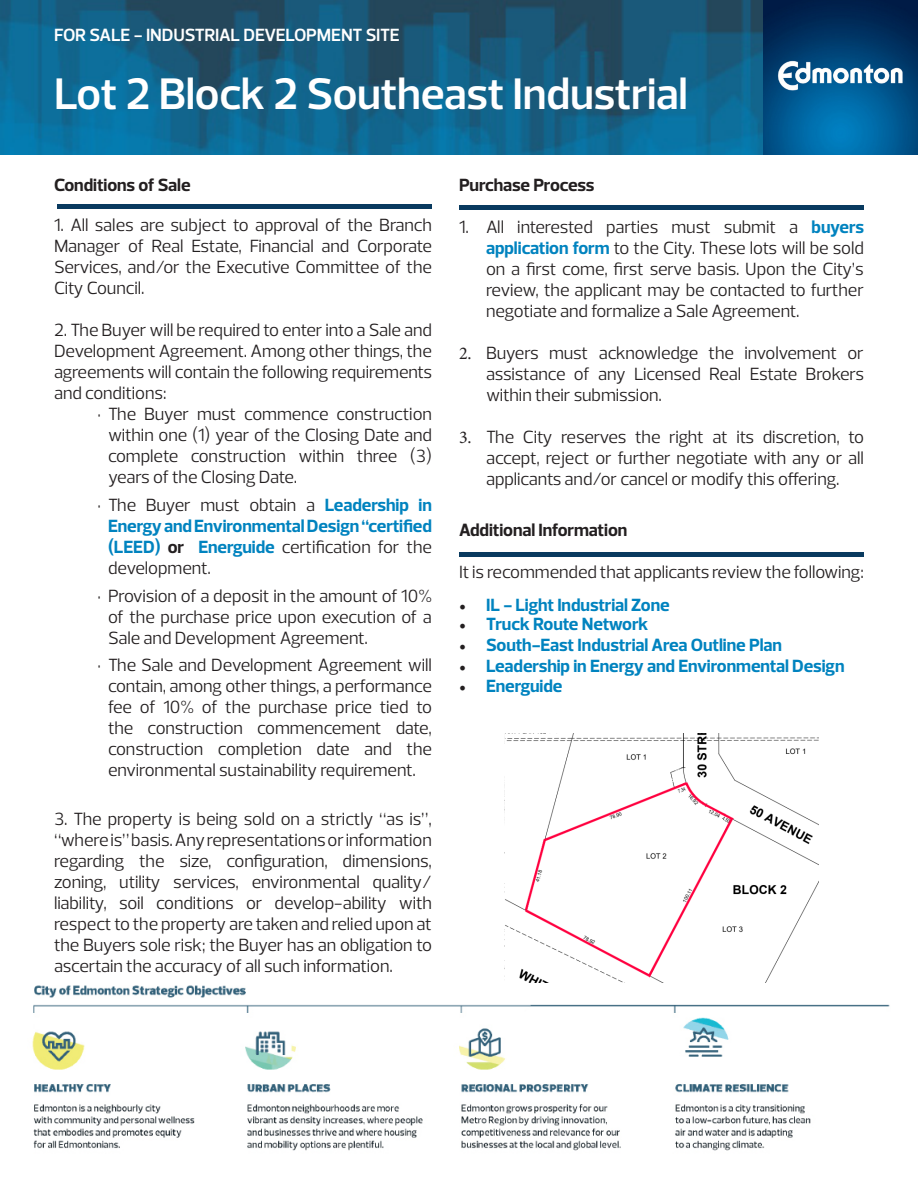
<style>
.page{position:relative;width:918px;height:1188px;background:#fff}
.page>*{position:absolute;margin:0;border:0;box-sizing:border-box;transform-origin:0 0}
.t1{font:600 45px "Prelo";letter-spacing:-.005em;color:#fff}
.t2{font:18px/21px "Prelo";letter-spacing:-.005em;color:#231f20;text-align:justify}
.t3{font:700 18px/21px "Prelo";letter-spacing:-.005em;color:#0083bf;text-align:justify}
.t4{font:600 18px "Prelo";letter-spacing:-.015em;color:#fff}
.t5{font:700 18px "Prelo";letter-spacing:-.005em;color:#231f20}
.s1{font-weight:400;color:#231f20}
.s2{color:#231f20}
.s3{font-weight:700;color:#0083bf}
.s4{font-family:"Minion Pro"}
.s5{font-family:"Minion Pro";font-weight:400;color:#231f20}
</style>
<div class="page">
<div style="left:459px;top:205px;width:405px;height:5px;background:#093a5f"></div>
<img style="left:32px;top:985px;width:858px;height:166px">
<img style="left:0;top:0;width:764px;height:154px">
<img style="left:764px;top:0;width:154px;height:154px">
<div style="left:459px;top:552px;width:405px;height:5px;background:#093a5f"></div>
<div style="left:58px;top:204px;width:374px;height:5px;background:#093a5f"></div>
<img style="left:504px;top:733px;width:315px;height:250px">
<p class="t4" style="left:54px;top:24px;width:347px">FOR SALE - INDUSTRIAL DEVEL PMEN SITE</p>
<p class="t4" style="left:58px;top:24px;width:318px">FOR SALE - COMMERCIAL OPPORTUNITY</p>
<p class="t1" style="left:54px;top:68px;width:636px">Lot 2 Block 2 Southeast Industrial</p>
<p class="t5" style="left:54px;top:174px;width:138px">Conditions of Sale</p>
<p class="t2" style="left:54px;top:214px;width:380px">1. All sales are subject to approval of the Branch Manager of Real Estate, Financial and Corporate Services, and/or the Executive Committee of the City Council.</p>
<p class="t2" style="left:54px;top:319px;width:380px">2. The Buyer will be required to enter into a Sale and Development Agreement. Among other things, the agreements will contain the following requirements and conditions:</p>
<p class="t2" style="left:108px;top:403px;width:326px;text-indent:-11px">• The Buyer must commence construction within one (1) year of the Closing Date and complete construction within three (3) years of the Closing Date.</p>
<p class="t3" style="left:108px;top:494px;width:326px;text-indent:-11px"><span class="s1">• The Buyer must obtain a</span> Leadership in Energy and Environmental Design “certified (LEED) <span class="s2">or</span> Energuide <span class="s1">certification for the development.</span></p>
<p class="t2" style="left:108px;top:585px;width:326px;text-indent:-11px">• Provision of a deposit in the amount of 10% of the purchase price upon execution of a Sale and Development Agreement.</p>
<p class="t2" style="left:97px;top:655px;width:336px;text-align:center">• The Sale and Development Agreement will contain, among other things, a performance fee of 10% of the purchase price tied to the construction commencement date, construction completion date and the environmental sustainability requirement.</p>
<p class="t2" style="left:54px;top:808px;width:380px">3. The property is being sold on a strictly “as is”, “where is” basis. Any representations or information regarding the size, configuration, dimensions, zoning, utility services, environmental quality/ liability, soil conditions or develop-ability with respect to the property are taken and relied upon at the Buyers sole risk; the Buyer has an obligation to ascertain the accuracy of all such information.</p>
<p class="t5" style="left:459px;top:175px;width:137px">Purchase Process</p>
<p class="t2" style="left:486px;top:216px;width:380px;text-indent:-27px">1. All interested parties must submit a <span class="s3">buyers application form</span> to the City. These lots will be sold on a first come, first serve basis. Upon the City’s review, the applicant may be contacted to further negotiate and formalize a Sale Agreement.</p>
<p class="t2" style="left:486px;top:342px;width:379px;text-indent:-27px"><span class="s4">2.</span> Buyers must acknowledge the involvement or assistance of any Licensed Real Estate Brokers within their submission.</p>
<p class="t2" style="left:486px;top:426px;width:379px;text-indent:-27px"><span class="s4">3.</span> The City reserves the right at its discretion, to accept, reject or further negotiate with any or all applicants and/or cancel or modify this offering.</p>
<p class="t5" style="left:459px;top:520px;width:170px">Additional Information</p>
<p class="t2" style="left:459px;top:561px;width:407px">It is recommended that applicants review the following:</p>
<p class="t3" style="left:459px;top:594px;width:212px"><span class="s5">•</span> IL - Light Industrial Zone</p>
<p class="t3" style="left:459px;top:614px;width:191px"><span class="s5">•</span> Truck Route Network</p>
<p class="t3" style="left:459px;top:635px;width:324px"><span class="s5">•</span> South-East Industrial Area Outline Plan</p>
<p class="t3" style="left:459px;top:656px;width:387px"><span class="s5">•</span> Leadership in Energy and Environmental Design</p>
<p class="t3" style="left:459px;top:675px;width:105px"><span class="s5">•</span> Energuide</p>
</div>
